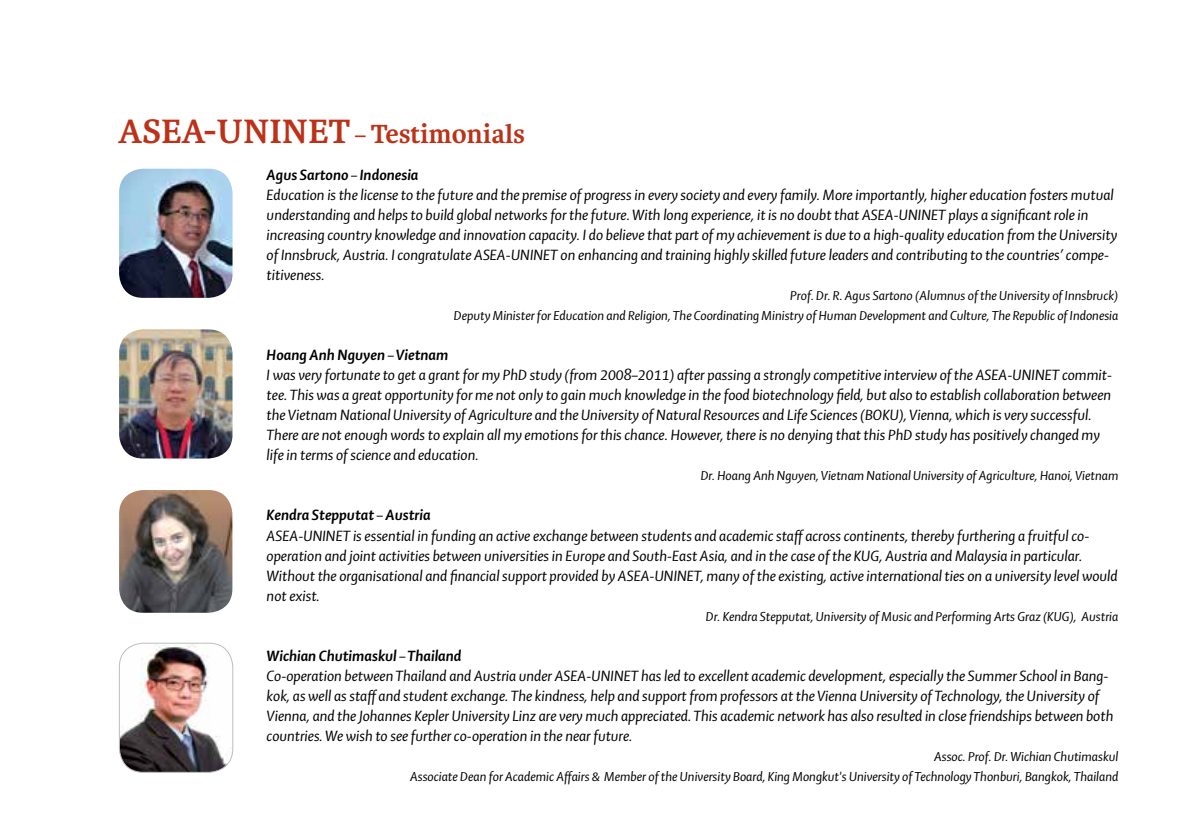
<style>
.page{position:relative;width:1191px;height:840px;background:#fff}
.page>*{position:absolute;margin:0;border:0;box-sizing:border-box;transform-origin:0 0}
.t1{font:700 28px "Karmina Basic";color:#bc3219}
.t2{font:italic 16px/20px "Shaker 2";color:#000}
.t3{font:italic 14px/20px "Shaker 2";color:#000;text-align:right}
.s1{font-size:36px}
.s2{font-family:"Shaker 2";font-weight:400}
.s3{font-weight:700}
.s4{font-style:normal}
</style>
<div class="page">
<img style="left:119px;top:169px;width:113px;height:129px">
<img style="left:119px;top:490px;width:113px;height:122px">
<img style="left:119px;top:329px;width:113px;height:129px">
<img style="left:119px;top:644px;width:114px;height:127px">
<div style="left:119px;top:642px;width:114px;height:130px;border:1px solid #bcbec0;border-radius:24px"></div>
<h1 class="t1" style="left:118px;top:118px;width:408px"><span class="s1">ASEA-UNINET</span> <span class="s2">–</span> Testimonials</h1>
<p class="t2" style="left:267px;top:164px;width:852px"><span class="s3">Agus Sartono</span> <span class="s4">–</span> <span class="s3">Indonesia<br></span>Education is the license to the future and the premise of progress in every society and every family. More importantly, higher education fosters mutual understanding and helps to build global networks for the future. With long experience, it is no doubt that ASEA-UNINET plays a significant role in increasing country knowledge and innovation capacity. I do believe that part of my achievement is due to a high-quality education from the University of Innsbruck, Austria. I congratulate ASEA-UNINET on enhancing and training highly skilled future leaders and contributing to the countries’ compe&shy;titiveness.</p>
<p class="t3" style="left:454px;top:285px;width:666px">Prof. Dr. R. Agus Sartono (Alumnus of the University of Innsbruck)<br>Deputy Minister for Education and Religion, The Coordinating Ministry of Human Development and Culture, The Republic of Indonesia</p>
<p class="t2" style="left:267px;top:344px;width:847px"><span class="s3">Hoang Anh Nguyen</span> <span class="s4">–</span> <span class="s3">Vietnam<br></span>I was very fortunate to get a grant for my PhD study (from 2008–2011) after passing a strongly competitive interview of the ASEA-UNINET commit&shy;tee. This was a great opportunity for me not only to gain much knowledge in the food biotechnology field, but also to establish collaboration between the Vietnam National University of Agriculture and the University of Natural Resources and Life Sciences (BOKU), Vienna, which is very successful.<br>There are not enough words to explain all my emotions for this chance. However, there is no denying that this PhD study has positively changed my life in terms of science and education.</p>
<p class="t3" style="left:701px;top:465px;width:419px">Dr. Hoang Anh Nguyen, Vietnam National University of Agriculture, Hanoi, Vietnam</p>
<p class="t2" style="left:267px;top:504px;width:852px"><span class="s3">Kendra Stepputat</span> <span class="s4">–</span> <span class="s3">Austria<br></span>ASEA-UNINET is essential in funding an active exchange between students and academic staff across continents, thereby furthering a fruitful co&shy;operation and joint activities between universities in Europe and South-East Asia, and in the case of the KUG, Austria and Malaysia in particular.<br>Without the organisational and financial support provided by ASEA-UNINET, many of the existing, active international ties on a university level would not exist.</p>
<p class="t3" style="left:706px;top:605px;width:414px">Dr. Kendra Stepputat, University of Music and Performing Arts Graz (KUG), Austria</p>
<p class="t2" style="left:267px;top:644px;width:848px"><span class="s3">Wichian Chutimaskul</span> <span class="s4">–</span> <span class="s3">Thailand<br></span>Co-operation between Thailand and Austria under ASEA-UNINET has led to excellent academic development, especially the Summer School in Bang&shy;kok, as well as staff and student exchange. The kindness, help and support from professors at the Vienna University of Technology, the University of Vienna, and the Johannes Kepler University Linz are very much appreciated. This academic network has also resulted in close friendships between both countries. We wish to see further co-operation in the near future.</p>
<p class="t3" style="left:410px;top:745px;width:710px">Assoc. Prof. Dr. Wichian Chutimaskul<br>Associate Dean for Academic Affairs &amp; Member of the University Board, King Mongkut's University of Technology Thonburi, Bangkok, Thailand</p>
</div>
